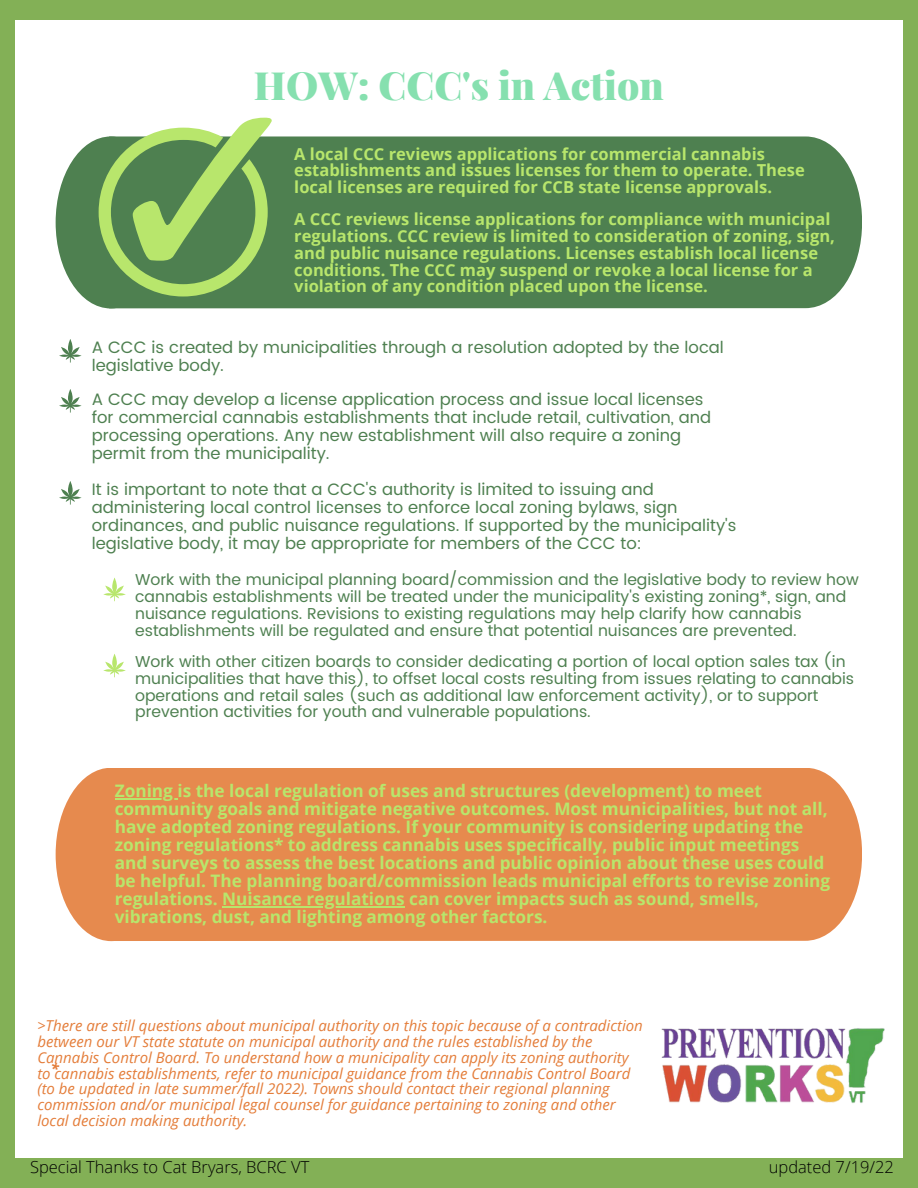
<style>
.page{position:relative;width:918px;height:1188px;background:#83b056}
.page>*{position:absolute;margin:0;border:0;box-sizing:border-box;transform-origin:0 0}
.t1{font:900 39px "Playfair Display";color:#86e0af}
.t2{font:700 17.25px/18px "Open Sans";color:#b8e66c}
.t3{font:16.5px/18px "Poppins";color:#4e8050}
.t4{font:700 16.5px/16.8px "Open Sans";color:#b8e66c}
.t5{font:300 16.5px "Open Sans";color:#000}
.t6{font:15.75px/16.8px "Poppins";color:#4e8050}
.t7{font:italic 15px/15.8px "Open Sans";color:#e47d3a}
.t8{font:italic 700 15px "Open Sans";color:#e47d3a}
</style>
<div class="page">
<div style="left:16px;top:21px;width:886px;height:1136px;background:#fff"></div>
<div style="left:272px;top:136px;width:590px;height:172px;background:#4e8050"></div>
<svg style="left:56px;top:118px;width:216px;height:190px;background:#7fa96c"></svg>
<img style="left:661px;top:1028px;width:224px;height:75px">
<div style="left:203px;top:768px;width:659px;height:173px;background:#e68a4e"></div>
<svg style="left:56px;top:768px;width:147px;height:174px;background:#e8945d"></svg>
<hr style="left:115px;top:798px;width:63px;height:1px;background:#b8e66c">
<hr style="left:222px;top:906px;width:183px;height:1px;background:#b8e66c">
<svg style="left:59px;top:389px;width:23px;height:24px"></svg>
<svg style="left:59px;top:481px;width:23px;height:24px"></svg>
<svg style="left:103px;top:578px;width:23px;height:23px"></svg>
<svg style="left:103px;top:654px;width:23px;height:23px"></svg>
<svg style="left:59px;top:339px;width:23px;height:24px"></svg>
<h1 class="t1" style="left:254px;top:58px;width:412px">HOW: CCC's in Action</h1>
<p class="t4" style="left:294px;top:145px;width:512px">A local CCC reviews applications for commercial cannabis establishments and issues licenses for them to operate. These local licenses are required for CCB state license approvals.</p>
<p class="t4" style="left:294px;top:210px;width:542px">A CCC reviews license applications for compliance with municipal regulations. CCC review is limited to consideration of zoning, sign, and public nuisance regulations. Licenses establish local license conditions. The CCC may suspend or revoke a local license for a violation of any condition placed upon the license.</p>
<p class="t3" style="left:92px;top:339px;width:634px">A CCC is created by municipalities through a resolution adopted by the local legislative body.</p>
<p class="t3" style="left:92px;top:390px;width:621px">A CCC may develop a license application process and issue local licenses for commercial cannabis establishments that include retail, cultivation, and processing operations. Any new establishment will also require a zoning permit from the municipality.</p>
<p class="t3" style="left:92px;top:481px;width:646px">It is important to note that a CCC's authority is limited to issuing and administering local control licenses to enforce local zoning bylaws, sign ordinances, and public nuisance regulations. If supported by the municipality's legislative body, it may be appropriate for members of the CCC to:</p>
<p class="t6" style="left:135px;top:572px;width:725px">Work with the municipal planning board/commission and the legislative body to review how cannabis establishments will be treated under the municipality's existing zoning*, sign, and nuisance regulations. Revisions to existing regulations may help clarify how cannabis establishments will be regulated and ensure that potential nuisances are prevented.</p>
<p class="t6" style="left:135px;top:653px;width:721px">Work with other citizen boards to consider dedicating a portion of local option sales tax (in municipalities that have this), to offset local costs resulting from issues relating to cannabis operations and retail sales (such as additional law enforcement activity), or to support prevention activities for youth and vulnerable populations.</p>
<p class="t2" style="left:115px;top:781px;width:717px">Zoning is the local regulation of uses and structures (development) to meet community goals and mitigate negative outcomes. Most municipalities, but not all, have adopted zoning regulations. If your community is considering updating the zoning regulations* to address cannabis uses specifically, public input meetings and surveys to assess the best locations and public opinion about these uses could be helpful. The planning board/commission leads municipal efforts to revise zoning regulations. Nuisance regulations can cover impacts such as sound, smells, vibrations, dust, and lighting among other factors.</p>
<p class="t7" style="left:37px;top:1018px;width:607px">&gt;There are still questions about municipal authority on this topic because of a contradiction between our VT state statute on municipal authority and the rules established by the Cannabis Control Board. To understand how a municipality can apply its zoning authority to cannabis establishments, refer to municipal guidance from the Cannabis Control Board (to be updated in late summer/fall 2022). Towns should contact their regional planning commission and/or municipal legal counsel for guidance pertaining to zoning and other local decision making authority.</p>
<p class="t5" style="left:30px;top:1155px;width:281px">Special Thanks to Cat Bryars, BCRC VT</p>
<p class="t5" style="left:769px;top:1155px;width:127px">updated 7/19/22</p>
<p class="t8" style="left:51px;top:1058px;width:10px">*</p>
</div>
